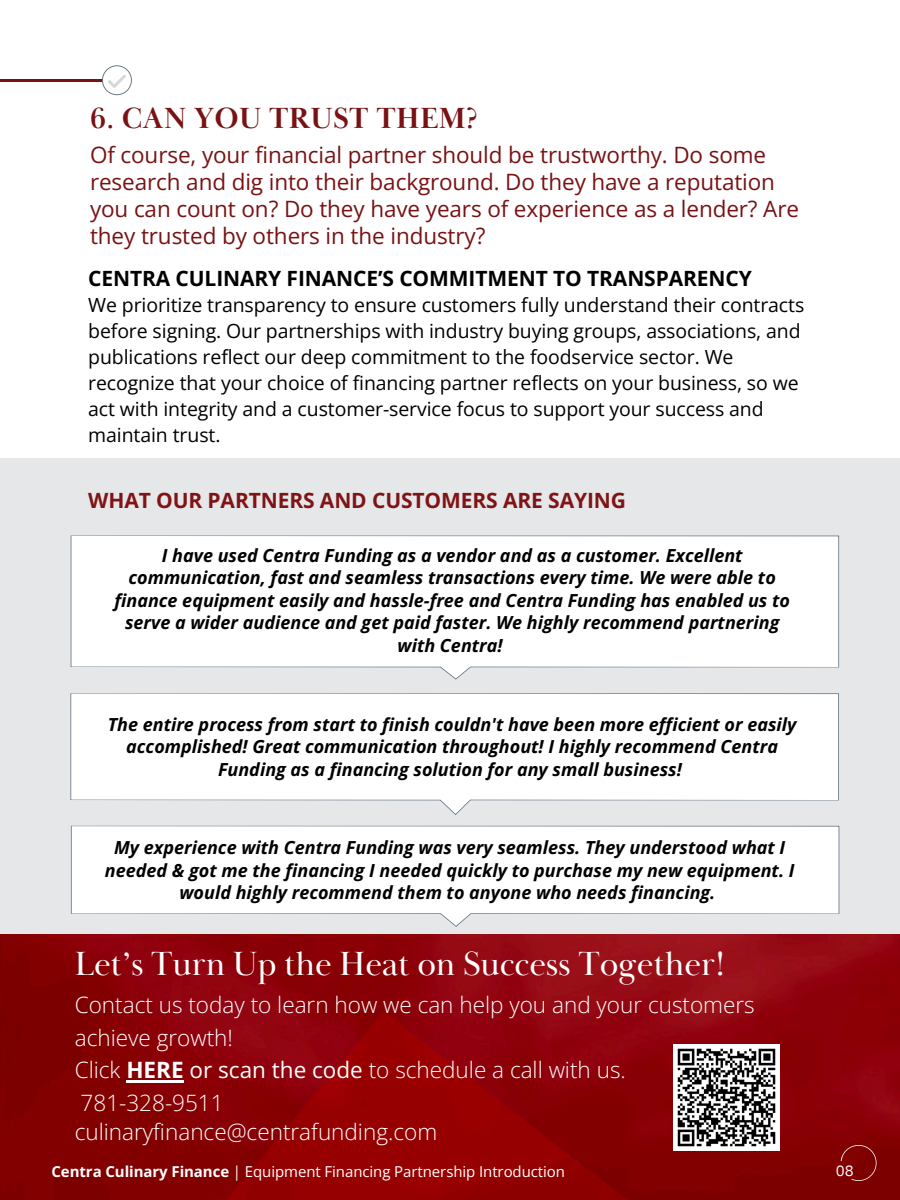
<style>
.page{position:relative;width:900px;height:1200px;background:#fff}
.page>*{position:absolute;margin:0;border:0;box-sizing:border-box;transform-origin:0 0}
.t1{font:34.5px "Baskerville Display PT";letter-spacing:-.005em;color:#fff}
.t2{font:700 30px "Baskerville Display PT";letter-spacing:.01em;color:#781214}
.t3{font:22.5px/27px "Open Sans";letter-spacing:-.005em;color:#781214}
.t4{font:300 22.5px/32.7px "Open Sans";color:#fff}
.t5{font:700 21px "Open Sans";letter-spacing:-.005em;color:#000}
.t6{font:700 21px "Open Sans";letter-spacing:-.005em;color:#7f1416}
.t7{font:19.5px/25.8px "Open Sans";letter-spacing:-.005em;color:#000}
.t8{font:italic 700 18px/22.5px "Open Sans";color:#000;text-align:center}
.t9{font:15px "Open Sans";letter-spacing:-.005em;color:#fff}
.t10{font:15px "IBM Plex Sans";color:#fff}
.s1{font-weight:700}
.s2{font-weight:400}
</style>
<div class="page">
<div style="left:0;top:459px;width:900px;height:554px;background:#e6e7e9"></div>
<svg style="left:71px;top:535px;width:768px;height:144px;background:#fbfbfb"></svg>
<svg style="left:70px;top:693px;width:769px;height:122px;background:#fafafa"></svg>
<svg style="left:71px;top:825px;width:768px;height:101px;background:#f9fafa"></svg>
<img style="left:0;top:934px;width:900px;height:265px">
<hr style="left:0;top:80px;width:121px;height:1px;background:#781214">
<svg style="left:102px;top:65px;width:30px;height:30px"></svg>
<hr style="left:126px;top:1080px;width:58px;height:2px;background:#fff">
<svg style="left:812px;top:1119px;width:65px;height:61px;background:#840305"></svg>
<img style="left:674px;top:1044px;width:105px;height:106px">
<h3 class="t2" style="left:90px;top:100px;width:390px">6. CAN YOU TRUST THEM?</h3>
<h3 class="t3" style="left:90px;top:140px;width:711px">Of course, your financial partner should be trustworthy. Do some research and dig into their background. Do they have a reputation you can count on? Do they have years of experience as a lender? Are they trusted by others in the industry?</h3>
<p class="t5" style="left:88px;top:264px;width:665px">CENTRA CULINARY FINANCE’S COMMITMENT TO TRANSPARENCY</p>
<p class="t7" style="left:88px;top:292px;width:718px">We prioritize transparency to ensure customers fully understand their contracts before signing. Our partnerships with industry buying groups, associations, and publications reflect our deep commitment to the foodservice sector. We recognize that your choice of financing partner reflects on your business, so we act with integrity and a customer-service focus to support your success and maintain trust.</p>
<h3 class="t6" style="left:88px;top:485px;width:539px">WHAT OUR PARTNERS AND CUSTOMERS ARE SAYING</h3>
<p class="t8" style="left:114px;top:543px;width:677px">I have used Centra Funding as a vendor and as a customer. Excellent communication, fast and seamless transactions every time. We were able to finance equipment easily and hassle-free and Centra Funding has enabled us to serve a wider audience and get paid faster. We highly recommend partnering with Centra!</p>
<p class="t8" style="left:108px;top:712px;width:690px">The entire process from start to finish couldn't have been more efficient or easily accomplished! Great communication throughout! I highly recommend Centra<br>Funding as a financing solution for any small business!</p>
<p class="t8" style="left:105px;top:836px;width:691px">My experience with Centra Funding was very seamless. They understood what I needed &amp; got me the financing I needed quickly to purchase my new equipment. I would highly recommend them to anyone who needs financing.</p>
<h4 class="t1" style="left:75px;top:942px;width:652px">Let’s Turn Up the Heat on Success Together!</h4>
<h4 class="t4" style="left:75px;top:987px;width:681px">Contact us today to learn how we can help you and your customers achieve growth!<br>Click <span class="s1">HERE</span> <span class="s2">or scan the code</span> to schedule a call with us.<br>781-328-9511</h4>
<h4 class="t4" style="left:75px;top:1114px;width:364px">culinaryfinance@centrafunding.com</h4>
<h2 class="t9" style="left:51px;top:1160px;width:515px"><span class="s1">Centra Culinary Finance</span> | Equipment Financing Partnership Introduction</h2>
<h1 class="t10" style="left:836px;top:1160px;width:19px">08</h1>
</div>
